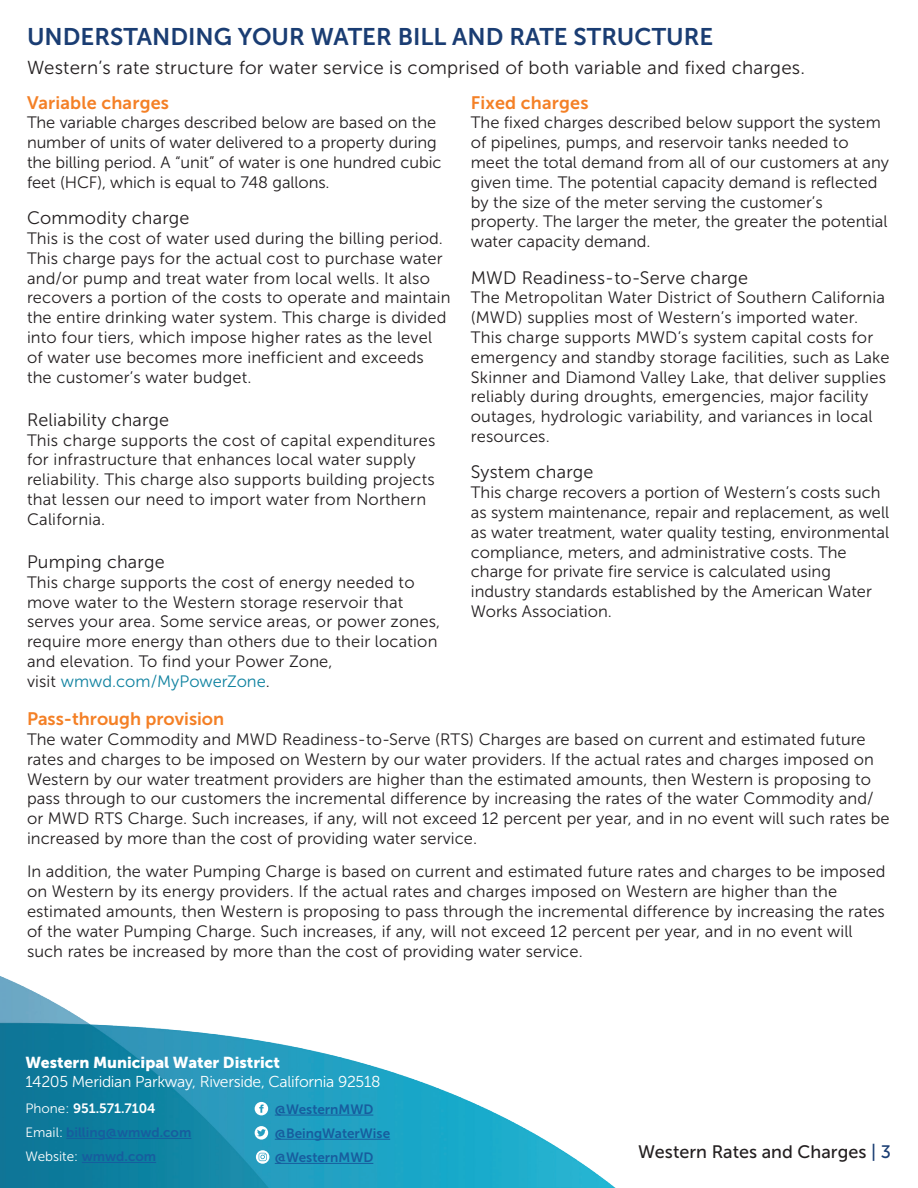
<style>
.page{position:relative;width:918px;height:1188px;background:#fff}
.page>*{position:absolute;margin:0;border:0;box-sizing:border-box;transform-origin:0 0}
.Body{font:24px "Museo Sans 700";color:#1a3d73}
.Body-2{font:18.75px "Museo Sans 300";letter-spacing:.01em;color:#231f20}
.Sub_Sub_Header{font:18px "Museo Sans 300";letter-spacing:.01em;color:#231f20}
.Sub_Header{font:18px "Museo Sans 700";letter-spacing:.01em;color:#f48026}
.t1{font:18px "Museo Sans 500";color:#231f20}
.Body-3{font:16.5px/19.8px "Museo Sans 300";letter-spacing:.005em;color:#231f20}
.Body-4{font:15.75px "Museo Sans 300";letter-spacing:-.02em;color:#fff}
.Body-5{font:15.75px "Museo Sans 900";color:#fff}
.Body-6{font:13.5px "Museo Sans 700";color:#175d9e}
.Body-7{font:13.5px "Museo Sans 700";color:#fff}
.Body-8{font:13.5px "Museo Sans 300";color:#fff}
.s1{color:#0f82a0}
.s2{font-family:"Museo Sans 300"}
.s3{font-family:"Museo Sans 300";color:#fff}
.s4{font-family:"Museo Sans 700";color:#175d9e}
.s5{color:#1a3d73}
</style>
<div class="page">
<img style="left:0;top:976px;width:616px;height:212px">
<svg style="left:255px;top:1102px;width:13px;height:13px"></svg>
<hr style="left:275px;top:1115px;width:98px;height:1px;background:#175d9e">
<svg style="left:255px;top:1126px;width:13px;height:14px"></svg>
<hr style="left:275px;top:1139px;width:115px;height:1px;background:#175d9e">
<svg style="left:256px;top:1150px;width:13px;height:14px"></svg>
<hr style="left:275px;top:1163px;width:98px;height:1px;background:#175d9e">
<hr style="left:66px;top:1138px;width:125px;height:1px;background:#175d9e">
<hr style="left:82px;top:1162px;width:74px;height:1px;background:#175d9e">
<p class="Body" style="left:27px;top:23px;width:688px">UNDERSTANDING YOUR WATER BILL AND RATE STRUCTURE</p>
<p class="Body-2" style="left:27px;top:58px;width:780px">Western’s rate structure for water service is comprised of both variable and fixed charges.</p>
<p class="Sub_Header" style="left:27px;top:92px;width:144px">Variable charges</p>
<p class="Body-3" style="left:27px;top:113px;width:416px">The variable charges described below are based on the number of units of water delivered to a property during the billing period. A “unit” of water is one hundred cubic feet (HCF), which is equal to 748 gallons.</p>
<p class="Sub_Sub_Header" style="left:27px;top:208px;width:164px">Commodity charge</p>
<p class="Body-3" style="left:27px;top:229px;width:425px">This is the cost of water used during the billing period.<br>This charge pays for the actual cost to purchase water and/or pump and treat water from local wells. It also recovers a portion of the costs to operate and maintain the entire drinking water system. This charge is divided into four tiers, which impose higher rates as the level of water use becomes more inefficient and exceeds the customer’s water budget.</p>
<p class="Sub_Sub_Header" style="left:27px;top:410px;width:144px">Reliability charge</p>
<p class="Body-3" style="left:27px;top:430px;width:410px">This charge supports the cost of capital expenditures for infrastructure that enhances local water supply reliability. This charge also supports building projects that lessen our need to import water from Northern California.</p>
<p class="Sub_Sub_Header" style="left:27px;top:552px;width:139px">Pumping charge</p>
<p class="Body-3" style="left:27px;top:572px;width:415px">This charge supports the cost of energy needed to move water to the Western storage reservoir that serves your area. Some service areas, or power zones, require more energy than others due to their location and elevation. To find your Power Zone,<br>visit <span class="s1">wmwd.com/MyPowerZone</span>.</p>
<p class="Sub_Header" style="left:471px;top:92px;width:119px">Fixed charges</p>
<p class="Body-3" style="left:471px;top:113px;width:420px">The fixed charges described below support the system of pipelines, pumps, and reservoir tanks needed to meet the total demand from all of our customers at any given time. The potential capacity demand is reflected by the size of the meter serving the customer’s property. The larger the meter, the greater the potential water capacity demand.</p>
<p class="Sub_Sub_Header" style="left:471px;top:268px;width:279px">MWD Readiness-to-Serve charge</p>
<p class="Body-3" style="left:471px;top:288px;width:420px">The Metropolitan Water District of Southern California (MWD) supplies most of Western’s imported water.<br>This charge supports MWD’s system capital costs for emergency and standby storage facilities, such as Lake Skinner and Diamond Valley Lake, that deliver supplies reliably during droughts, emergencies, major facility outages, hydrologic variability, and variances in local resources.</p>
<p class="Sub_Sub_Header" style="left:471px;top:463px;width:124px">System charge</p>
<p class="Body-3" style="left:471px;top:483px;width:420px">This charge recovers a portion of Western’s costs such as system maintenance, repair and replacement, as well as water treatment, water quality testing, environmental compliance, meters, and administrative costs. The charge for private fire service is calculated using industry standards established by the American Water Works Association.</p>
<p class="Sub_Header" style="left:27px;top:709px;width:199px">Pass-through provision</p>
<p class="Body-3" style="left:27px;top:730px;width:864px">The water Commodity and MWD Readiness-to-Serve (RTS) Charges are based on current and estimated future rates and charges to be imposed on Western by our water providers. If the actual rates and charges imposed on Western by our water treatment providers are higher than the estimated amounts, then Western is proposing to pass through to our customers the incremental difference by increasing the rates of the water Commodity and/ or MWD RTS Charge. Such increases, if any, will not exceed 12 percent per year, and in no event will such rates be increased by more than the cost of providing water service.</p>
<p class="Body-3" style="left:27px;top:862px;width:860px">In addition, the water Pumping Charge is based on current and estimated future rates and charges to be imposed on Western by its energy providers. If the actual rates and charges imposed on Western are higher than the estimated amounts, then Western is proposing to pass through the incremental difference by increasing the rates of the water Pumping Charge. Such increases, if any, will not exceed 12 percent per year, and in no event will such rates be increased by more than the cost of providing water service.</p>
<p class="Body-5" style="left:26px;top:1054px;width:256px">Western Municipal Water District</p>
<p class="Body-4" style="left:26px;top:1073px;width:357px">14205 Meridian Parkway, Riverside, California 92518</p>
<p class="Body-7" style="left:26px;top:1101px;width:132px"><span class="s2">Phone:</span> 951.571.7104</p>
<p class="Body-6" style="left:26px;top:1125px;width:167px"><span class="s3">Email:</span> billing@wmwd.com</p>
<p class="Body-8" style="left:26px;top:1149px;width:132px">Website: <span class="s4">wmwd.com</span></p>
<p class="Body-6" style="left:275px;top:1102px;width:100px">@WesternMWD</p>
<p class="Body-6" style="left:275px;top:1126px;width:117px">@BeingWaterWise</p>
<p class="Body-6" style="left:275px;top:1150px;width:100px">@WesternMWD</p>
<p class="t1" style="left:638px;top:1142px;width:254px">Western Rates and Charges <span class="s5">| 3</span></p>
</div>
